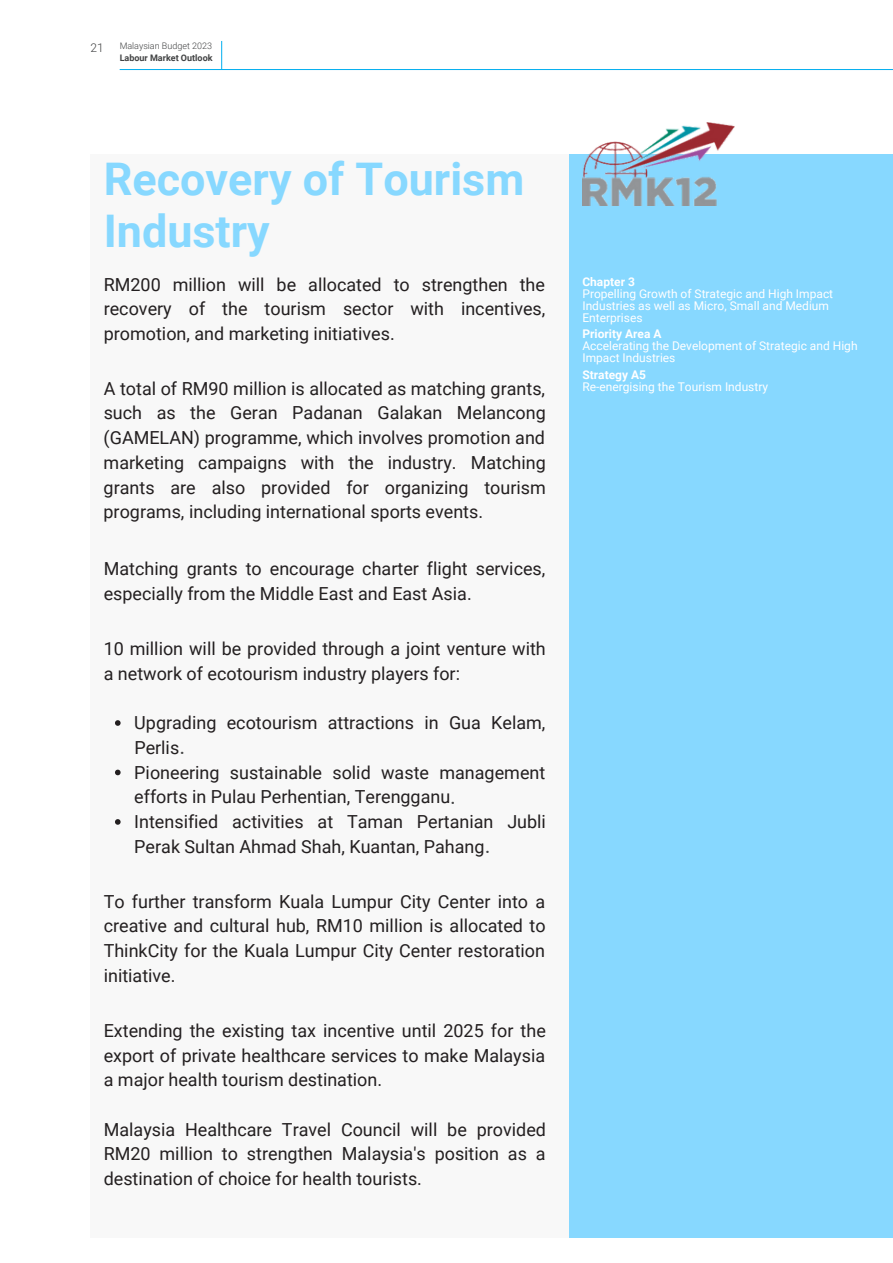
<style>
.page{position:relative;width:893px;height:1263px;background:#fff}
.page>*{position:absolute;margin:0;border:0;box-sizing:border-box;transform-origin:0 0}
.t1{font:700 45px/51.8px "Roboto";color:#87d8ff}
.t2{font:18px/24.8px "Roboto";color:#231f20;text-align:justify}
.t3{font:700 15px "Roboto";color:#414243}
.t4{font:12px/12px "Roboto";color:#fff}
.t5{font:300 12px "Roboto";color:#414243}
.t6{font:300 9px "Roboto";color:#414243}
.t7{font:700 9px "Roboto";color:#414243}
.s1{font-weight:700}
</style>
<div class="page">
<hr style="left:120px;top:69px;width:773px;height:1px;background:#00aeef">
<svg style="left:221px;top:41px;width:1px;height:28px"></svg>
<div style="left:90px;top:154px;width:713px;height:1084px;background:#f8f8f8"></div>
<div style="left:569px;top:154px;width:324px;height:1084px;background:#87d8ff"></div>
<img style="left:582px;top:122px;width:152px;height:83px">
<svg style="left:115px;top:720px;width:6px;height:6px"></svg>
<svg style="left:115px;top:770px;width:6px;height:5px"></svg>
<svg style="left:115px;top:819px;width:6px;height:6px"></svg>
<p class="t5" style="left:90px;top:40px;width:15px">21</p>
<p class="t6" style="left:120px;top:40px;width:94px">Malaysian Budget 2023</p>
<p class="t7" style="left:120px;top:52px;width:94px">Labour Market Outlook</p>
<p class="t1" style="left:104px;top:152px;width:422px">Recovery of Tourism<br>Industry</p>
<p class="t2" style="left:104px;top:271px;width:443px">RM200 million will be allocated to strengthen the recovery of the tourism sector with incentives, promotion, and marketing initiatives.</p>
<p class="t2" style="left:104px;top:375px;width:444px">A total of RM90 million is allocated as matching grants, such as the Geran Padanan Galakan Melancong (GAMELAN) programme, which involves promotion and marketing campaigns with the industry. Matching grants are also provided for organizing tourism programs, including international sports events.</p>
<p class="t2" style="left:104px;top:556px;width:443px">Matching grants to encourage charter flight services, especially from the Middle East and East Asia.</p>
<p class="t2" style="left:104px;top:635px;width:444px">10 million will be provided through a joint venture with a network of ecotourism industry players for:</p>
<p class="t2" style="left:134px;top:710px;width:413px;text-align:left">Upgrading ecotourism attractions in Gua Kelam, Perlis<br>Pioneering sustainable solid waste management efforts in Pulau Perhentian, Terengganu<br>Intensified activities at Taman Pertanian Jubli Perak Sultan Ahmad Shah, Kuantan, Pahang</p>
<p class="t3" style="left:180px;top:738px;width:6px">.</p>
<p class="t3" style="left:451px;top:788px;width:6px">.</p>
<p class="t3" style="left:485px;top:837px;width:6px">.</p>
<p class="t2" style="left:104px;top:888px;width:444px">To further transform Kuala Lumpur City Center into a creative and cultural hub, RM10 million is allocated to ThinkCity for the Kuala Lumpur City Center restoration initiative.</p>
<p class="t2" style="left:104px;top:1017px;width:444px">Extending the existing tax incentive until 2025 for the export of private healthcare services to make Malaysia a major health tourism destination.</p>
<p class="t2" style="left:104px;top:1116px;width:444px">Malaysia Healthcare Travel Council will be provided RM20 million to strengthen Malaysia's position as a destination of choice for health tourists.</p>
<p class="t4" style="left:582px;top:275px;width:252px"><span class="s1">Chapter 3<br></span>Propelling Growth of Strategic and High Impact<br>Industries as well as Micro, Small and Medium<br>Enterprises</p>
<p class="t4" style="left:582px;top:327px;width:277px"><span class="s1">Priority Area A<br></span>Accelerating the Development of Strategic and High<br>Impact Industries</p>
<p class="t4" style="left:582px;top:368px;width:187px"><span class="s1">Strategy A5<br></span>Re-energising the Tourism Industry</p>
</div>
